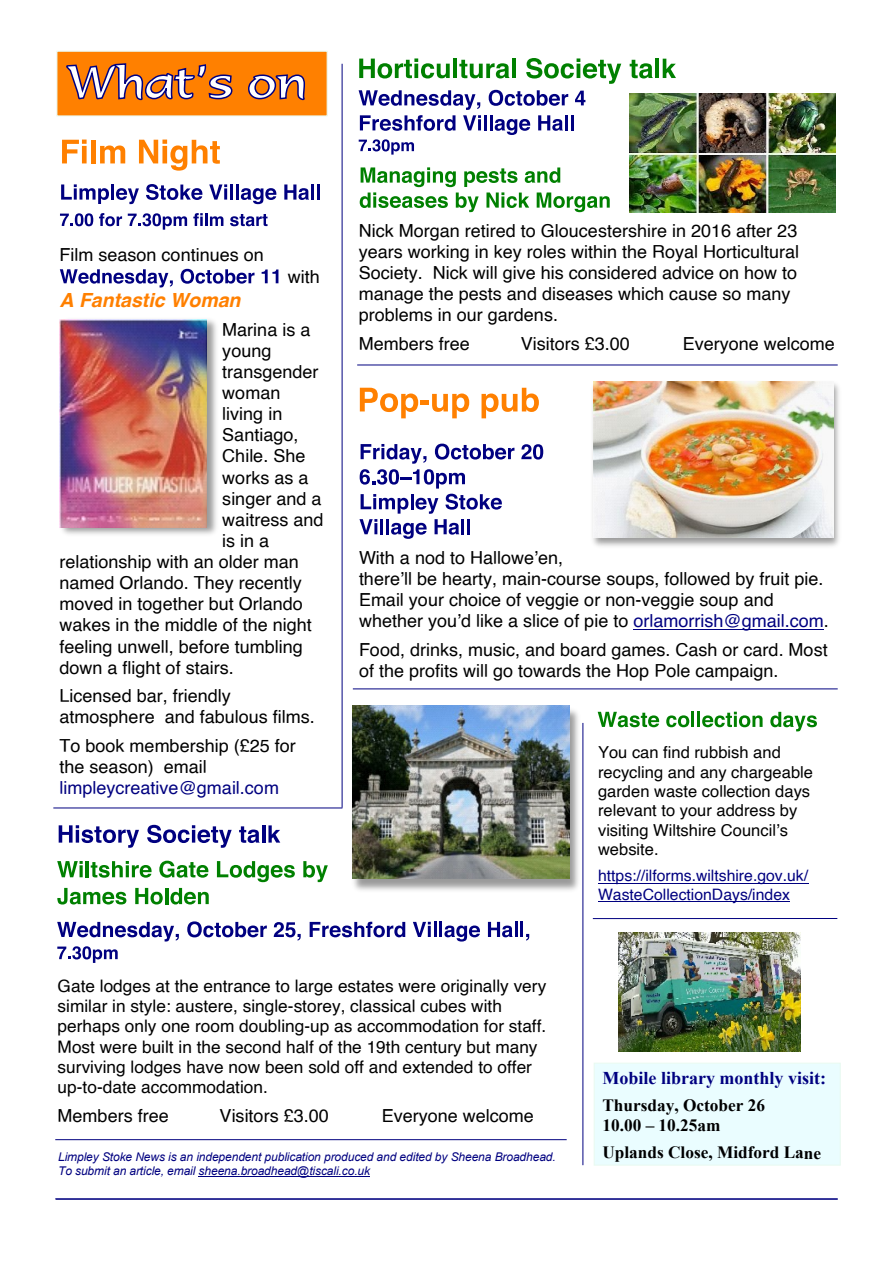
<style>
.page{position:relative;width:893px;height:1263px;background:#fff}
.page>*{position:absolute;margin:0;border:0;box-sizing:border-box;transform-origin:0 0}
.t1{font:italic 700 19.5px "Helvetica";color:#ff8000}
.t2{font:18px/21.1px "Helvetica";color:#000}
.t3{font:700 18px "Times New Roman";color:#000080}
.t4{font:18px "Helvetica";color:#000080}
.t5{font:17.25px/20.2px "Helvetica";color:#000}
.t6{font:700 17.25px/19.8px "Times New Roman";color:#000}
.t7{font:16.5px/19.4px "Helvetica";color:#000}
.t8{font:15.75px/18.5px "Helvetica";color:#000080}
.t9{font:italic 12px "Arial";letter-spacing:-.005em;color:#000080}
.s1{color:#000080}
</style>
<div class="page">
<hr style="left:56px;top:1199px;width:782px;height:1px;background:#000080">
<hr style="left:582px;top:723px;width:1px;height:442px;background:#000080">
<hr style="left:55px;top:1198px;width:783px;height:1px;background:#000080">
<div style="left:57px;top:51px;width:270px;height:65px;background:#ff8000;border:1px solid #e9faf0"></div>
<hr style="left:342px;top:64px;width:1px;height:743px;background:#000080">
<svg style="left:359px;top:58px;width:91px;height:20px"></svg>
<hr style="left:453px;top:59px;width:4px;height:19px;background:#008000">
<svg style="left:459px;top:60px;width:50px;height:18px"></svg>
<hr style="left:512px;top:59px;width:4px;height:19px;background:#008000">
<svg style="left:526px;top:58px;width:95px;height:26px"></svg>
<svg style="left:630px;top:60px;width:23px;height:18px"></svg>
<hr style="left:655px;top:59px;width:4px;height:19px;background:#008000">
<svg style="left:663px;top:59px;width:13px;height:19px"></svg>
<svg style="left:360px;top:388px;width:109px;height:30px"></svg>
<svg style="left:481px;top:388px;width:58px;height:30px"></svg>
<svg style="left:521px;top:444px;width:22px;height:16px"></svg>
<svg style="left:359px;top:444px;width:155px;height:95px"></svg>
<hr style="left:461px;top:519px;width:3px;height:15px;background:#000080">
<hr style="left:467px;top:519px;width:3px;height:15px;background:#000080">
<hr style="left:633px;top:629px;width:191px;height:1px;background:#000080">
<div style="left:594px;top:1063px;width:246px;height:102px;background:#eafdff"></div>
<hr style="left:199px;top:1176px;width:171px;height:1px;background:#000080">
<svg style="left:489px;top:90px;width:79px;height:16px"></svg>
<svg style="left:575px;top:91px;width:10px;height:14px"></svg>
<svg style="left:359px;top:90px;width:122px;height:41px"></svg>
<hr style="left:484px;top:115px;width:3px;height:15px;background:#000080">
<hr style="left:490px;top:115px;width:3px;height:15px;background:#000080">
<svg style="left:495px;top:119px;width:35px;height:16px"></svg>
<svg style="left:538px;top:115px;width:25px;height:16px"></svg>
<hr style="left:565px;top:115px;width:3px;height:15px;background:#000080">
<hr style="left:571px;top:115px;width:3px;height:15px;background:#000080">
<svg style="left:359px;top:139px;width:55px;height:16px"></svg>
<svg style="left:360px;top:167px;width:250px;height:45px"></svg>
<img style="left:629px;top:94px;width:206px;height:119px">
<svg style="left:59px;top:825px;width:80px;height:23px"></svg>
<svg style="left:147px;top:825px;width:85px;height:23px"></svg>
<svg style="left:239px;top:826px;width:21px;height:17px"></svg>
<hr style="left:262px;top:825px;width:3px;height:18px;background:#000080">
<svg style="left:268px;top:825px;width:12px;height:18px"></svg>
<svg style="left:57px;top:861px;width:26px;height:16px"></svg>
<hr style="left:86px;top:861px;width:3px;height:16px;background:#008000">
<svg style="left:91px;top:861px;width:61px;height:17px"></svg>
<svg style="left:159px;top:861px;width:49px;height:17px"></svg>
<svg style="left:217px;top:861px;width:78px;height:21px"></svg>
<svg style="left:303px;top:861px;width:25px;height:21px"></svg>
<svg style="left:57px;top:888px;width:69px;height:16px"></svg>
<svg style="left:135px;top:888px;width:28px;height:16px"></svg>
<hr style="left:165px;top:888px;width:3px;height:16px;background:#008000">
<svg style="left:170px;top:888px;width:39px;height:16px"></svg>
<svg style="left:187px;top:921px;width:80px;height:16px"></svg>
<svg style="left:274px;top:922px;width:27px;height:18px"></svg>
<svg style="left:310px;top:922px;width:95px;height:15px"></svg>
<svg style="left:413px;top:922px;width:18px;height:15px"></svg>
<hr style="left:434px;top:922px;width:3px;height:15px;background:#000080">
<hr style="left:439px;top:922px;width:3px;height:15px;background:#000080">
<svg style="left:444px;top:925px;width:36px;height:16px"></svg>
<svg style="left:488px;top:922px;width:25px;height:15px"></svg>
<hr style="left:515px;top:922px;width:3px;height:15px;background:#000080">
<hr style="left:520px;top:922px;width:3px;height:15px;background:#000080">
<svg style="left:526px;top:934px;width:3px;height:6px"></svg>
<svg style="left:57px;top:922px;width:122px;height:41px"></svg>
<img style="left:352px;top:706px;width:227px;height:185px">
<img style="left:353px;top:706px;width:217px;height:173px">
<hr style="left:357px;top:365px;width:481px;height:1px;background:#000080">
<hr style="left:598px;top:883px;width:210px;height:1px;background:#000080">
<hr style="left:598px;top:901px;width:192px;height:1px;background:#000080">
<hr style="left:311px;top:184px;width:3px;height:16px;background:#000080">
<hr style="left:317px;top:184px;width:3px;height:16px;background:#000080">
<svg style="left:598px;top:712px;width:61px;height:15px"></svg>
<svg style="left:666px;top:715px;width:23px;height:12px"></svg>
<hr style="left:691px;top:712px;width:3px;height:15px;background:#008000">
<hr style="left:697px;top:712px;width:3px;height:15px;background:#008000">
<svg style="left:702px;top:712px;width:61px;height:15px"></svg>
<svg style="left:770px;top:712px;width:47px;height:19px"></svg>
<img style="left:618px;top:932px;width:182px;height:119px">
<hr style="left:593px;top:918px;width:244px;height:1px;background:#000080">
<img style="left:59px;top:319px;width:158px;height:216px">
<img style="left:60px;top:331px;width:147px;height:196px">
<svg style="left:60px;top:63px;width:249px;height:268px"></svg>
<img style="left:592px;top:381px;width:247px;height:166px">
<img style="left:594px;top:381px;width:240px;height:156px">
<hr style="left:353px;top:688px;width:485px;height:1px;background:#000080">
<hr style="left:53px;top:807px;width:289px;height:1px;background:#000080">
<hr style="left:55px;top:1139px;width:512px;height:1px;background:#000080">
<p class="t2" style="left:60px;top:245px;width:206px">Film season continues on</p>
<p class="t2" style="left:288px;top:267px;width:33px">with</p>
<p class="t1" style="left:60px;top:292px;width:183px">A Fantastic Woman</p>
<p class="t2" style="left:222px;top:320px;width:90px">Marina is a</p>
<p class="t2" style="left:222px;top:341px;width:51px">young</p>
<p class="t2" style="left:222px;top:362px;width:98px">transgender</p>
<p class="t2" style="left:222px;top:383px;width:60px">woman</p>
<p class="t2" style="left:222px;top:404px;width:62px">living in</p>
<p class="t2" style="left:222px;top:425px;width:78px">Santiago,</p>
<p class="t2" style="left:222px;top:447px;width:85px">Chile. She</p>
<p class="t2" style="left:222px;top:468px;width:88px">works as a</p>
<p class="t2" style="left:222px;top:489px;width:101px">singer and a</p>
<p class="t2" style="left:222px;top:510px;width:103px">waitress and</p>
<p class="t2" style="left:222px;top:531px;width:49px">is in a</p>
<p class="t2" style="left:60px;top:552px;width:241px">relationship with an older man</p>
<p class="t2" style="left:60px;top:573px;width:244px">named Orlando. They recently</p>
<p class="t2" style="left:60px;top:594px;width:245px">moved in together but Orlando</p>
<p class="t2" style="left:60px;top:616px;width:254px">wakes in the middle of the night</p>
<p class="t2" style="left:60px;top:637px;width:245px">feeling unwell, before tumbling</p>
<p class="t2" style="left:60px;top:658px;width:176px">down a flight of stairs.</p>
<p class="t2" style="left:60px;top:686px;width:257px">Licensed bar, friendly atmosphere and fabulous films.</p>
<p class="t2" style="left:60px;top:736px;width:238px">To book membership (£25 for the season) email</p>
<p class="t4" style="left:60px;top:781px;width:221px">limpleycreative@gmail.com</p>
<p class="t2" style="left:359px;top:221px;width:442px">Nick Morgan retired to Gloucestershire in 2016 after 23 years working in key roles within the Royal Horticultural Society. Nick will give his considered advice on how to manage the pests and diseases which cause so many problems in our gardens.</p>
<p class="t2" style="left:359px;top:334px;width:113px">Members free</p>
<p class="t2" style="left:521px;top:334px;width:111px">Visitors £3.00</p>
<p class="t2" style="left:683px;top:334px;width:154px">Everyone welcome</p>
<p class="t2" style="left:359px;top:548px;width:471px">With a nod to Hallowe’en,<br>there’ll be hearty, main-course soups, followed by fruit pie.<br>Email your choice of veggie or non-veggie soup and whether you’d like a slice of pie to <span class="s1">orlamorrish@gmail.com</span>.</p>
<p class="t2" style="left:359px;top:640px;width:470px">Food, drinks, music, and board games. Cash or card. Most of the profits will go towards the Hop Pole campaign.</p>
<p class="t7" style="left:598px;top:744px;width:216px">You can find rubbish and recycling and any chargeable garden waste collection days relevant to your address by visiting Wiltshire Council’s website.</p>
<p class="t8" style="left:598px;top:867px;width:212px">https://ilforms.wiltshire.gov.uk/<br>WasteCollectionDays/index</p>
<p class="t5" style="left:58px;top:977px;width:490px">Gate lodges at the entrance to large estates were originally very similar in style: austere, single-storey, classical cubes with perhaps only one room doubling-up as accommodation for staff.<br>Most were built in the second half of the 19th century but many surviving lodges have now been sold off and extended to offer up-to-date accommodation.</p>
<p class="t2" style="left:58px;top:1106px;width:113px">Members free</p>
<p class="t2" style="left:220px;top:1106px;width:111px">Visitors £3.00</p>
<p class="t2" style="left:382px;top:1106px;width:154px">Everyone welcome</p>
<p class="t3" style="left:602px;top:1072px;width:225px">Mobile library monthly visit:</p>
<p class="t6" style="left:602px;top:1097px;width:164px">Thursday, October 26<br>10.00 – 10.25am</p>
<p class="t9" style="left:58px;top:1152px;width:499px">Limpley Stoke News is an independent publication produced and edited by Sheena Broadhead.</p>
<p class="t6" style="left:602px;top:1144px;width:220px">Uplands Close, Midford Lane</p>
<p class="t9" style="left:58px;top:1166px;width:313px">To submit an article, email sheena.broadhead@tiscali.co.uk</p>
</div>
